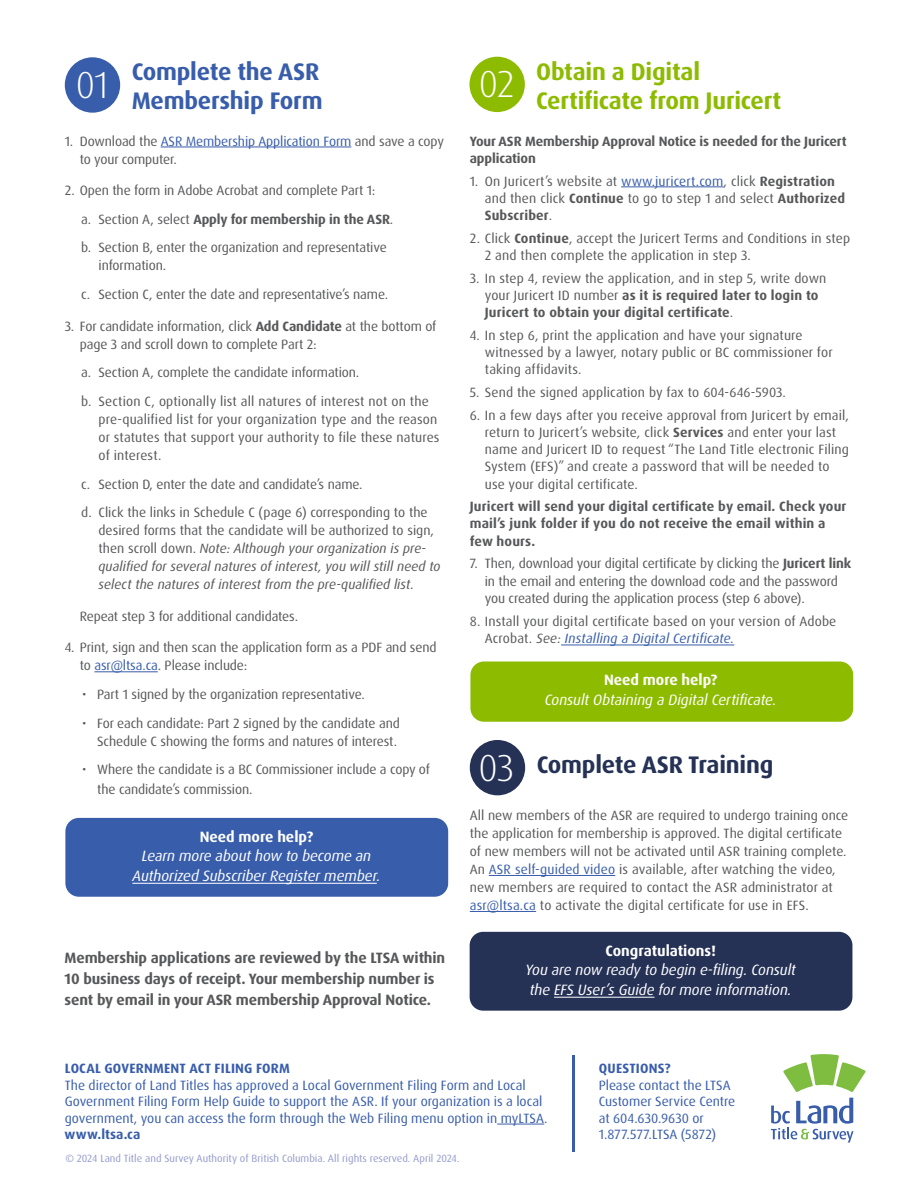
<style>
.page{position:relative;width:918px;height:1188px;background:#fff}
.page>*{position:absolute;margin:0;border:0;box-sizing:border-box;transform-origin:0 0}
.t1{font:300 37.65px "Dax OT";color:#fff}
.t2{font:700 24px/28.5px "Dax OT";letter-spacing:-.01em;color:#8dbb00}
.t3{font:700 24px/28.5px "Dax OT";letter-spacing:-.01em;color:#385dab}
.t4{font:700 24px "Dax OT";letter-spacing:-.01em;color:#253256}
.t5{font:italic 15px/19.5px "Dax OT";letter-spacing:-.005em;color:#fff;text-align:center}
.t6{font:700 15px/21px "Dax OT";letter-spacing:-.01em;color:#57585a}
.t7{font:700 15px "Dax OT";color:#fff}
.t8{font:13.5px/17.2px "Dax OT";color:#57585a}
.t9{font:13.5px/16.5px "Dax OT";color:#385dab}
.t10{font:italic 13.5px/18px "Dax OT";color:#57585a}
.t11{font:700 13.5px/17.2px "Dax OT";letter-spacing:.01em;color:#57585a}
.t12{font:700 13.5px/17.2px "Dax OT";letter-spacing:-.01em;color:#57585a}
.t13{font:700 13.5px "Dax OT";letter-spacing:.015em;color:#385dab}
.t14{font:10.5px "Dax OT";color:#949bcd}
.s1{color:#385dab}
.s2{font-weight:700}
.s3{font-style:normal}
.s4{font-style:italic}
.s5{font-style:italic;color:#385dab}
</style>
<div class="page">
<div style="left:65px;top:818px;width:383px;height:79px;background:#385dab;border-radius:14px"></div>
<div style="left:470px;top:932px;width:382px;height:79px;background:#253256;border-radius:14px"></div>
<div style="left:470px;top:662px;width:383px;height:60px;background:#8dbb00;border-radius:14px"></div>
<svg style="left:771px;top:1098px;width:82px;height:45px"></svg>
<svg style="left:783px;top:1054px;width:83px;height:38px"></svg>
<div style="left:65px;top:57px;width:55px;height:56px;background:#385dab;border-radius:50%"></div>
<div style="left:470px;top:57px;width:55px;height:55px;background:#8dbb00;border-radius:50%"></div>
<div style="left:470px;top:740px;width:55px;height:55px;background:#253256;border-radius:50%"></div>
<hr style="left:161px;top:147px;width:190px;height:1px;background:#385dab">
<hr style="left:94px;top:671px;width:64px;height:1px;background:#385dab">
<hr style="left:621px;top:187px;width:103px;height:1px;background:#385dab">
<hr style="left:561px;top:645px;width:173px;height:1px;background:#385dab">
<hr style="left:132px;top:883px;width:245px;height:1px;background:#fff">
<hr style="left:554px;top:997px;width:100px;height:1px;background:#fff">
<hr style="left:489px;top:875px;width:126px;height:1px;background:#385dab">
<hr style="left:470px;top:911px;width:66px;height:1px;background:#385dab">
<hr style="left:497px;top:1124px;width:47px;height:1px;background:#385dab">
<hr style="left:572px;top:1056px;width:3px;height:96px;background:#385dab">
<h2 class="t3" style="left:132px;top:58px;width:192px">Complete the ASR<br>Membership Form</h2>
<h2 class="t2" style="left:536px;top:58px;width:246px">Obtain a Digital<br>Certificate from Juricert</h2>
<h1 class="t1" style="left:76px;top:61px;width:34px">01</h1>
<h1 class="t1" style="left:479px;top:61px;width:38px">02</h1>
<p class="t8" style="left:80px;top:132px;width:366px;line-height:18px;text-indent:-15px">1. Download the <span class="s1">ASR Membership Application Form</span> and save a copy to your computer.</p>
<p class="t8" style="left:81px;top:176px;width:314px;line-height:28.7px;text-indent:-16px">2. Open the form in Adobe Acrobat and complete Part 1:<br>a. Section A, select <span class="s2">Apply for membership in the ASR</span>. b. Section B, enter the organization and representative</p>
<p class="t8" style="left:81px;top:252px;width:308px;line-height:28.7px;text-indent:17px">information.<br>c. Section C, enter the date and representative’s name.</p>
<p class="t8" style="left:80px;top:317px;width:358px;line-height:18px;text-indent:-15px">3. For candidate information, click <span class="s2">Add Candidate</span> at the bottom of page 3 and scroll down to complete Part 2:</p>
<p class="t8" style="left:81px;top:358px;width:349px;line-height:28.7px">a. Section A, complete the candidate information.<br>b. Section C, optionally list all natures of interest not on the</p>
<p class="t8" style="left:99px;top:410px;width:342px;line-height:18px">pre-qualified list for your organization type and the reason or statutes that support your authority to file these natures of interest.</p>
<p class="t8" style="left:81px;top:470px;width:348px;line-height:28.7px">c. Section D, enter the date and candidate’s name.<br>d. Click the links in Schedule C (page 6) corresponding to the</p>
<p class="t10" style="left:99px;top:522px;width:344px"><span class="s3">desired forms that the candidate will be authorized to sign, then scroll down.</span> Note: Although your organization is pre&shy;qualified for several natures of interest, you will still need to select the natures of interest from the pre-qualified list.</p>
<p class="t8" style="left:80px;top:608px;width:220px">Repeat step 3 for additional candidates.</p>
<p class="t8" style="left:80px;top:639px;width:358px;line-height:18px;text-indent:-15px">4. Print, sign and then scan the application form as a PDF and send to <span class="s1">asr@ltsa.ca</span>. Please include:</p>
<p class="t8" style="left:82px;top:686px;width:284px">• Part 1 signed by the organization representative.</p>
<p class="t8" style="left:82px;top:714px;width:319px;line-height:18px;text-align:right">• For each candidate: Part 2 signed by the candidate and<br>Schedule C showing the forms and natures of interest.</p>
<p class="t8" style="left:97px;top:760px;width:334px;line-height:19.5px;text-indent:-15px">• Where the candidate is a BC Commissioner include a copy of the candidate’s commission.</p>
<p class="t7" style="left:200px;top:827px;width:115px">Need more help?</p>
<p class="t5" style="left:132px;top:846px;width:250px">Learn more about how to become an<br>Authorized Subscriber Register member.</p>
<p class="t6" style="left:65px;top:947px;width:382px">Membership applications are reviewed by the LTSA within<br>10 business days of receipt. Your membership number is sent by email in your ASR membership Approval Notice.</p>
<p class="t12" style="left:470px;top:132px;width:378px">Your ASR Membership Approval Notice is needed for the Juricert application</p>
<p class="t8" style="left:485px;top:172px;width:362px;text-indent:-15px">1. On Juricert’s website at <span class="s1">www.juricert.com</span>, click <span class="s2">Registration </span>and then click <span class="s2">Continue</span> to go to step 1 and select <span class="s2">Authorized<br>Subscriber</span>.</p>
<p class="t8" style="left:485px;top:229px;width:367px;text-indent:-15px">2. Click <span class="s2">Continue</span>, accept the Juricert Terms and Conditions in step<br>2 and then complete the application in step 3.</p>
<p class="t8" style="left:485px;top:269px;width:343px;text-indent:-15px">3. In step 4, review the application, and in step 5, write down your Juricert ID number <span class="s2">as it is required later to login to<br>Juricert to obtain your digital certificate</span>.</p>
<p class="t8" style="left:485px;top:327px;width:349px;text-indent:-15px">4. In step 6, print the application and have your signature witnessed by a lawyer, notary public or BC commissioner for taking affidavits.</p>
<p class="t8" style="left:470px;top:384px;width:318px">5. Send the signed application by fax to 604-646-5903.</p>
<p class="t8" style="left:485px;top:406px;width:366px;text-indent:-15px">6. In a few days after you receive approval from Juricert by email, return to Juricert’s website, click <span class="s2">Services</span> and enter your last name and Juricert ID to request “The Land Title electronic Filing System (EFS)” and create a password that will be needed to use your digital certificate.</p>
<p class="t11" style="left:470px;top:498px;width:378px">Juricert will send your digital certificate by email. Check your mail’s junk folder if you do not receive the email within a few hours.</p>
<p class="t8" style="left:485px;top:555px;width:368px;text-indent:-15px">7. Then, download your digital certificate by clicking the <span class="s2">Juricert link </span>in the email and entering the download code and the password you created during the application process (step 6 above).</p>
<p class="t8" style="left:485px;top:612px;width:353px;text-indent:-15px">8. Install your digital certificate based on your version of Adobe<br>Acrobat. <span class="s4">See:</span> <span class="s5">Installing a Digital Certificate.</span></p>
<h1 class="t1" style="left:479px;top:744px;width:37px">03</h1>
<p class="t7" style="left:604px;top:671px;width:115px">Need more help?</p>
<p class="t5" style="left:545px;top:690px;width:233px">Consult Obtaining a Digital Certificate.</p>
<h2 class="t4" style="left:537px;top:750px;width:238px">Complete ASR Training</h2>
<p class="t8" style="left:470px;top:807px;width:380px;line-height:18px">All new members of the ASR are required to undergo training once the application for membership is approved. The digital certificate of new members will not be activated until ASR training complete.<br>An <span class="s1">ASR self-guided video</span> is available, after watching the video, new members are required to contact the ASR administrator at <span class="s1">asr@ltsa.ca</span> to activate the digital certificate for use in EFS.</p>
<p class="t7" style="left:606px;top:941px;width:112px">Congratulations!</p>
<p class="t5" style="left:525px;top:960px;width:272px;text-align:left">You are now ready to begin e-filing. Consult the EFS User’s Guide for more information.</p>
<p class="t13" style="left:65px;top:1060px;width:227px">LOCAL GOVERNMENT ACT FILING FORM</p>
<p class="t9" style="left:65px;top:1077px;width:484px">The director of Land Titles has approved a Local Government Filing Form and Local<br>Government Filing Form Help Guide to support the ASR. If your organization is a local government, you can access the form through the Web Filing menu option in myLTSA.</p>
<p class="t13" style="left:599px;top:1060px;width:73px">QUESTIONS?</p>
<p class="t9" style="left:599px;top:1077px;width:138px">Please contact the LTSA<br>Customer Service Centre at 604.630.9630 or</p>
<p class="t13" style="left:65px;top:1126px;width:77px">www.ltsa.ca</p>
<p class="t9" style="left:599px;top:1127px;width:119px">1.877.577.LTSA (5872)</p>
<p class="t14" style="left:65px;top:1152px;width:395px">© 2024 Land Title and Survey Authority of British Columbia. All rights reserved. April 2024.</p>
</div>
